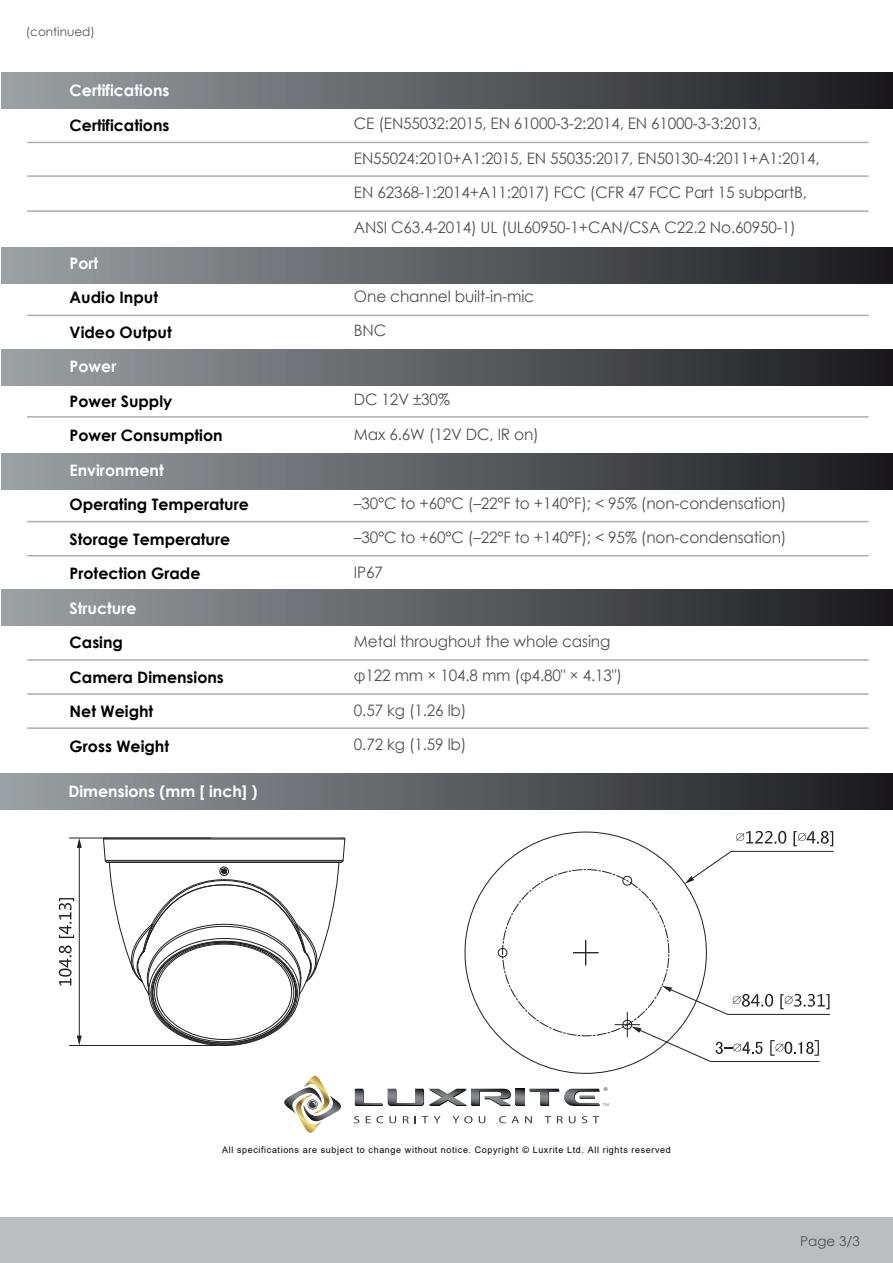
<style>
.page{position:relative;width:893px;height:1263px;background:#fff}
.page>*{position:absolute;margin:0;border:0;box-sizing:border-box;transform-origin:0 0}
.t1{font:15.75px/34.5px "Century Gothic";letter-spacing:-.01em;color:#4f5252}
.t2{font:700 15.75px/34.5px "Century Gothic";color:#000001}
.t3{font:700 15.75px "Century Gothic";color:#fff}
.t4{font:13.5px "Century Gothic";color:#4f5252}
.t5{font:12px "Century Gothic";color:#4f5252}
.t6{font:9px "Arial";letter-spacing:.07em;color:#000001}
</style>
<div class="page">
<div style="left:1px;top:73px;width:892px;height:36px;background:linear-gradient(to right,#9da2a5,#1b1b1f)"></div>
<div style="left:1px;top:247px;width:892px;height:36px;background:linear-gradient(to right,#9da2a5,#1b1b1f)"></div>
<div style="left:1px;top:349px;width:892px;height:36px;background:linear-gradient(to right,#9da2a5,#1b1b1f)"></div>
<div style="left:1px;top:590px;width:892px;height:36px;background:linear-gradient(to right,#9da2a5,#1b1b1f)"></div>
<div style="left:1px;top:453px;width:892px;height:36px;background:linear-gradient(to right,#9da2a5,#1b1b1f)"></div>
<hr style="left:27px;top:315px;width:842px;height:1px;background:#a9aeae">
<hr style="left:27px;top:693px;width:842px;height:2px;background:#a9aeae">
<hr style="left:27px;top:727px;width:842px;height:2px;background:#a9aeae">
<hr style="left:27px;top:659px;width:842px;height:2px;background:#a9aeae">
<hr style="left:27px;top:555px;width:842px;height:1px;background:#a9aeae">
<hr style="left:27px;top:521px;width:842px;height:1px;background:#a9aeae">
<hr style="left:27px;top:416px;width:842px;height:2px;background:#a9aeae">
<hr style="left:27px;top:210px;width:842px;height:2px;background:#a9aeae">
<hr style="left:27px;top:175px;width:842px;height:2px;background:#a9aeae">
<hr style="left:27px;top:142px;width:842px;height:1px;background:#a9aeae">
<div style="left:0;top:1217px;width:893px;height:46px;background:#bbbdbe"></div>
<div style="left:0;top:773px;width:893px;height:36px;background:linear-gradient(to right,#9da2a5,#1b1a1e)"></div>
<svg style="left:354px;top:1116px;width:5px;height:7px"></svg>
<svg style="left:366px;top:1116px;width:17px;height:7px"></svg>
<svg style="left:389px;top:1116px;width:7px;height:7px"></svg>
<svg style="left:403px;top:1116px;width:6px;height:7px"></svg>
<svg style="left:422px;top:1116px;width:6px;height:7px"></svg>
<svg style="left:434px;top:1116px;width:7px;height:7px"></svg>
<svg style="left:452px;top:1116px;width:20px;height:7px"></svg>
<svg style="left:479px;top:1116px;width:6px;height:7px"></svg>
<svg style="left:499px;top:1116px;width:20px;height:7px"></svg>
<svg style="left:525px;top:1116px;width:7px;height:7px"></svg>
<svg style="left:545px;top:1116px;width:6px;height:7px"></svg>
<svg style="left:557px;top:1116px;width:6px;height:7px"></svg>
<svg style="left:569px;top:1116px;width:6px;height:7px"></svg>
<svg style="left:582px;top:1116px;width:5px;height:7px"></svg>
<svg style="left:593px;top:1116px;width:6px;height:7px"></svg>
<svg style="left:284px;top:1076px;width:58px;height:57px"></svg>
<svg style="left:516px;top:1090px;width:9px;height:16px"></svg>
<svg style="left:516px;top:1089px;width:8px;height:16px"></svg>
<svg style="left:355px;top:1089px;width:156px;height:17px"></svg>
<svg style="left:529px;top:1087px;width:80px;height:19px"></svg>
<svg style="left:465px;top:869px;width:175px;height:204px"></svg>
<svg style="left:498px;top:831px;width:335px;height:230px"></svg>
<svg style="left:103px;top:838px;width:242px;height:208px"></svg>
<hr style="left:69px;top:838px;width:142px;height:1px;background:#231f20">
<hr style="left:69px;top:1045px;width:147px;height:1px;background:#231f20">
<hr style="left:79px;top:848px;width:1px;height:187px;background:#231f20">
<svg style="left:77px;top:838px;width:5px;height:10px"></svg>
<svg style="left:77px;top:1035px;width:5px;height:10px"></svg>
<svg style="left:59px;top:898px;width:15px;height:87px"></svg>
<p class="t5" style="left:26px;top:24px;width:70px">(continued)</p>
<p class="t3" style="left:70px;top:79px;width:101px">Certifications</p>
<p class="t2" style="left:70px;top:107px;width:101px">Certifications</p>
<p class="t3" style="left:70px;top:251px;width:30px">Port</p>
<p class="t2" style="left:70px;top:280px;width:104px">Audio Input<br>Video Output</p>
<p class="t3" style="left:70px;top:355px;width:48px">Power</p>
<p class="t2" style="left:70px;top:383px;width:155px">Power Supply<br>Power Consumption</p>
<p class="t3" style="left:70px;top:458px;width:96px">Environment</p>
<p class="t2" style="left:70px;top:487px;width:181px">Operating Temperature<br>Storage Temperature<br>Protection Grade</p>
<p class="t3" style="left:70px;top:596px;width:69px">Structure</p>
<p class="t2" style="left:70px;top:625px;width:156px">Casing<br>Camera Dimensions<br>Net Weight<br>Gross Weight</p>
<p class="t3" style="left:68px;top:779px;width:191px">Dimensions (mm [ inch] )</p>
<p class="t1" style="left:354px;top:106px;width:467px">CE (EN55032:2015, EN 61000-3-2:2014, EN 61000-3-3:2013, EN55024:2010+A1:2015, EN 55035:2017, EN50130-4:2011+A1:2014, EN 62368-1:2014+A11:2017) FCC (CFR 47 FCC Part 15 subpartB, ANSI C63.4-2014) UL (UL60950-1+CAN/CSA C22.2 No.60950-1)</p>
<p class="t1" style="left:354px;top:279px;width:182px">One channel built-in-mic<br>BNC</p>
<p class="t1" style="left:354px;top:382px;width:186px">DC 12V ±30%<br>Max 6.6W (12V DC, IR on)</p>
<p class="t1" style="left:354px;top:486px;width:434px;text-align:justify">–30°C to +60°C (–22°F to +140°F); &lt; 95% (non-condensation) –30°C to +60°C (–22°F to +140°F); &lt; 95% (non-condensation)<br>IP67</p>
<p class="t1" style="left:354px;top:624px;width:270px">Metal throughout the whole casing φ122 mm × 104.8 mm (φ4.80" × 4.13")<br>0.57 kg (1.26 lb)<br>0.72 kg (1.59 lb)</p>
<p class="t6" style="left:222px;top:1143px;width:450px">All specifications are subject to change without notice. Copyright © Luxrite Ltd. All rights reserved</p>
<p class="t4" style="left:800px;top:1232px;width:61px">Page 3/3</p>
</div>
